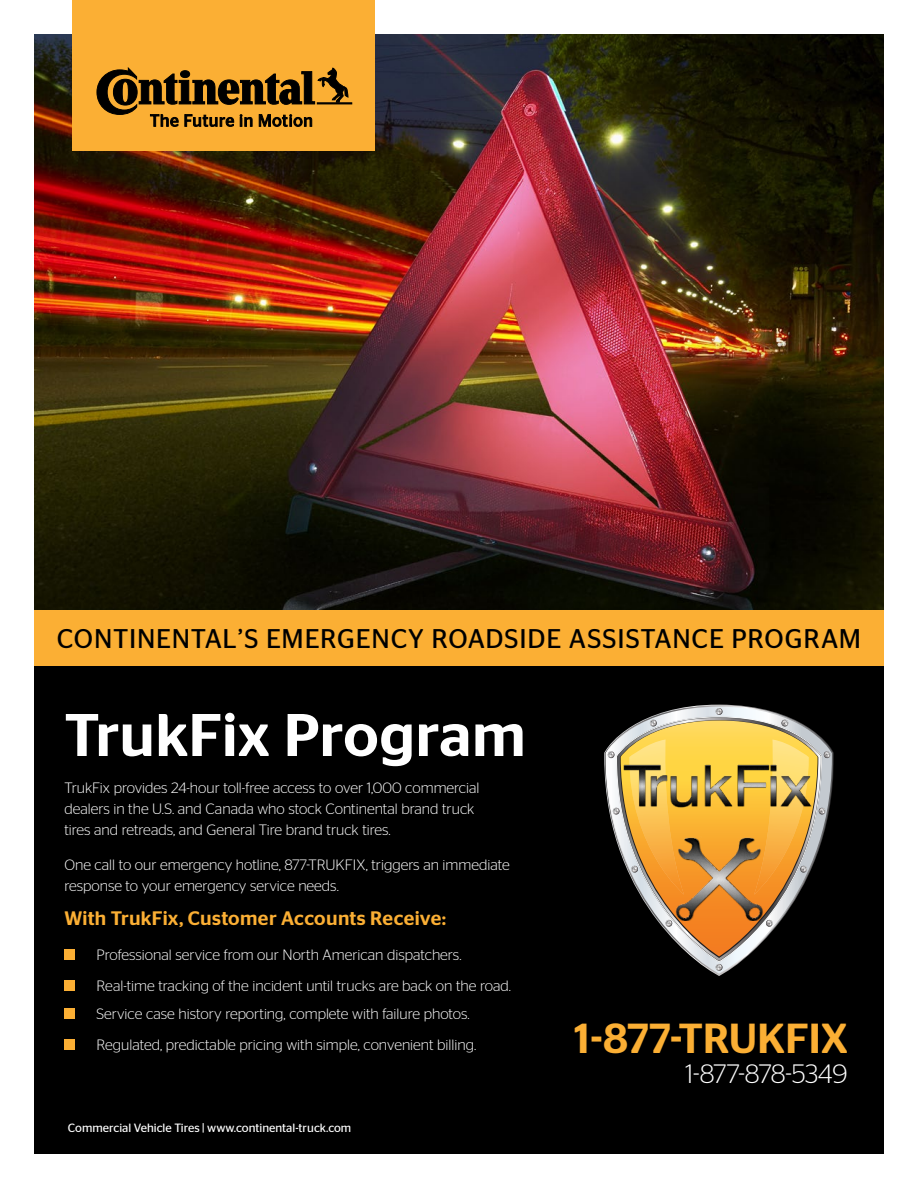
<style>
.page{position:relative;width:918px;height:1188px;background:#fff}
.page>*{position:absolute;margin:0;border:0;box-sizing:border-box;transform-origin:0 0}
.t1{font:500 60px "Continental Stag Sans";color:#fff}
.t2{font:500 42px "Continental Stag Sans";color:#fbaf34}
.t3{font:27px "Continental Stag Sans";letter-spacing:.03em;color:#000}
.t4{font:300 26.55px "Continental Stag Sans";letter-spacing:-.01em;color:#fff}
.t5{font:500 19.5px "Continental Stag Sans";letter-spacing:.015em;color:#fbaf34}
.t6{font:300 15px/21px "Continental Stag Sans";color:#fff}
.t7{font:12px "Continental Stag Sans";color:#fff}
</style>
<div class="page">
<img style="left:34px;top:34px;width:850px;height:576px">
<div style="left:34px;top:610px;width:850px;height:544px;background:#000"></div>
<svg style="left:606px;top:707px;width:226px;height:267px"></svg>
<svg style="left:715px;top:708px;width:8px;height:7px"></svg>
<svg style="left:715px;top:963px;width:8px;height:8px"></svg>
<svg style="left:607px;top:751px;width:8px;height:8px"></svg>
<svg style="left:612px;top:807px;width:8px;height:8px"></svg>
<svg style="left:823px;top:751px;width:8px;height:8px"></svg>
<svg style="left:818px;top:807px;width:8px;height:8px"></svg>
<svg style="left:621px;top:720px;width:197px;height:236px"></svg>
<svg style="left:754px;top:740px;width:55px;height:155px;background:#e4ad51"></svg>
<svg style="left:629px;top:740px;width:55px;height:155px;background:#e5af54"></svg>
<img style="left:673px;top:836px;width:91px;height:85px">
<img style="left:613px;top:754px;width:210px;height:58px">
<div style="left:34px;top:610px;width:850px;height:56px;background:#fbaf34"></div>
<div style="left:64px;top:950px;width:11px;height:10px;background:#fbaf34"></div>
<div style="left:64px;top:980px;width:11px;height:11px;background:#fbaf34"></div>
<div style="left:64px;top:1008px;width:11px;height:11px;background:#fbaf34"></div>
<div style="left:64px;top:1039px;width:11px;height:11px;background:#fbaf34"></div>
<div style="left:72px;top:0;width:303px;height:150px;background:#fbaf34"></div>
<svg style="left:97px;top:68px;width:255px;height:59px"></svg>
<h3 class="t3" style="left:238px;top:607px;width:7px">,</h3>
<h3 class="t3" style="left:57px;top:623px;width:806px">CONTINENTAL S EMERGENCY ROADSIDE ASSISTANCE PROGRAM</h3>
<h1 class="t1" style="left:64px;top:700px;width:463px">TrukFix Program</h1>
<p class="t6" style="left:64px;top:778px;width:417px">TrukFix provides 24-hour toll-free access to over 1,000 commercial dealers in the U.S. and Canada who stock Continental brand truck tires and retreads, and General Tire brand truck tires.</p>
<p class="t6" style="left:64px;top:854px;width:447px">One call to our emergency hotline, 877-TRUKFIX, triggers an immediate response to your emergency service needs.</p>
<h3 class="t5" style="left:64px;top:907px;width:383px">With TrukFix, Customer Accounts Receive:</h3>
<p class="t6" style="left:97px;top:939px;width:416px;line-height:30.9px">Professional service from our North American dispatchers.<br>Real-time tracking of the incident until trucks are back on the road.</p>
<p class="t6" style="left:97px;top:998px;width:381px;line-height:30.9px">Service case history reporting, complete with failure photos.<br>Regulated, predictable pricing with simple, convenient billing.</p>
<p class="t7" style="left:68px;top:1121px;width:285px">Commercial Vehicle Tires | www.continental-truck.com</p>
<h2 class="t2" style="left:574px;top:1014px;width:275px">1-877-TRUKFIX</h2>
<h3 class="t4" style="left:686px;top:1059px;width:163px">1-877-878-5349</h3>
</div>
